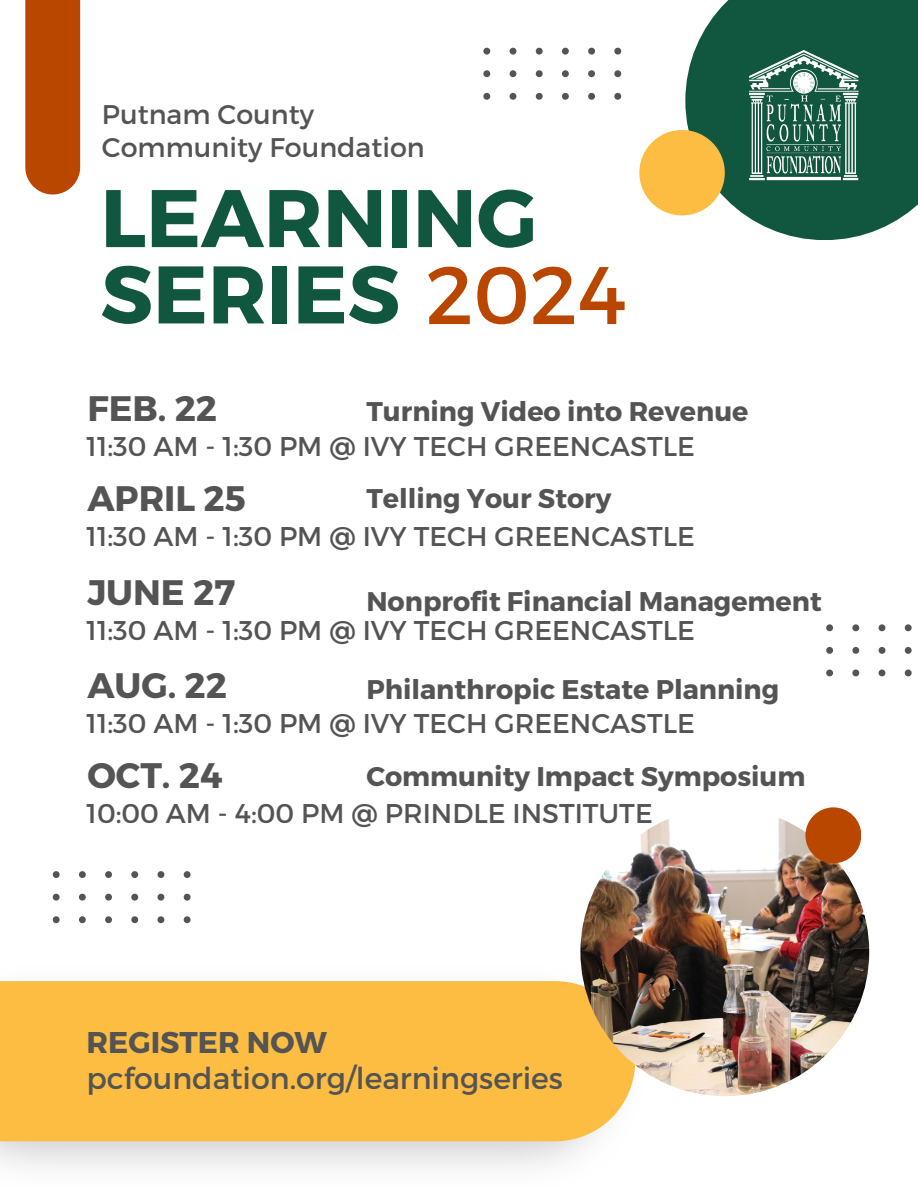
<style>
.page{position:relative;width:918px;height:1188px;background:#fff}
.page>*{position:absolute;margin:0;border:0;box-sizing:border-box;transform-origin:0 0}
.t1{font:700 81.45px "Montserrat";color:#115740}
.t2{font:700 35.4px "Montserrat";color:#545454}
.t3{font:30px "Montserrat";color:#545454}
.t4{font:700 30px "Montserrat";color:#545454}
.t5{font:27.15px "Montserrat";color:#545454}
.t6{font:700 27px "Montserrat";color:#545454}
.t7{font:27px "Montserrat";color:#545454}
.s1{font-weight:400;color:#b94700}
</style>
<div class="page">
<div style="left:0;top:981px;width:635px;height:160px;background:#fcbd42"></div>
<img style="left:580px;top:807px;width:289px;height:289px;border-radius:50%">
<div style="left:805px;top:807px;width:56px;height:56px;background:#b94700;border-radius:50%"></div>
<svg style="left:685px;top:0;width:233px;height:240px;background:#336f5b"></svg>
<svg style="left:614px;top:93px;width:7px;height:7px"></svg>
<svg style="left:588px;top:93px;width:7px;height:7px"></svg>
<svg style="left:562px;top:93px;width:7px;height:7px"></svg>
<svg style="left:536px;top:93px;width:7px;height:7px"></svg>
<svg style="left:510px;top:93px;width:6px;height:7px"></svg>
<svg style="left:483px;top:93px;width:7px;height:7px"></svg>
<svg style="left:614px;top:70px;width:7px;height:7px"></svg>
<svg style="left:588px;top:70px;width:7px;height:7px"></svg>
<svg style="left:562px;top:70px;width:7px;height:7px"></svg>
<svg style="left:536px;top:70px;width:7px;height:7px"></svg>
<svg style="left:510px;top:70px;width:6px;height:7px"></svg>
<svg style="left:483px;top:70px;width:7px;height:7px"></svg>
<svg style="left:614px;top:48px;width:7px;height:7px"></svg>
<svg style="left:588px;top:48px;width:7px;height:7px"></svg>
<svg style="left:562px;top:48px;width:7px;height:7px"></svg>
<svg style="left:536px;top:48px;width:7px;height:7px"></svg>
<svg style="left:510px;top:48px;width:6px;height:7px"></svg>
<svg style="left:483px;top:48px;width:7px;height:7px"></svg>
<svg style="left:905px;top:670px;width:7px;height:6px"></svg>
<svg style="left:879px;top:670px;width:6px;height:6px"></svg>
<svg style="left:852px;top:670px;width:7px;height:6px"></svg>
<svg style="left:826px;top:670px;width:7px;height:6px"></svg>
<svg style="left:905px;top:647px;width:7px;height:7px"></svg>
<svg style="left:879px;top:647px;width:6px;height:7px"></svg>
<svg style="left:852px;top:647px;width:7px;height:7px"></svg>
<svg style="left:826px;top:647px;width:7px;height:7px"></svg>
<svg style="left:905px;top:625px;width:7px;height:6px"></svg>
<svg style="left:879px;top:625px;width:6px;height:6px"></svg>
<svg style="left:852px;top:625px;width:7px;height:6px"></svg>
<svg style="left:826px;top:625px;width:7px;height:6px"></svg>
<div style="left:25px;top:0;width:55px;height:194px;background:#b94700"></div>
<svg style="left:184px;top:916px;width:7px;height:7px"></svg>
<svg style="left:158px;top:916px;width:6px;height:7px"></svg>
<svg style="left:131px;top:916px;width:7px;height:7px"></svg>
<svg style="left:105px;top:916px;width:7px;height:7px"></svg>
<svg style="left:79px;top:916px;width:7px;height:7px"></svg>
<svg style="left:53px;top:916px;width:7px;height:7px"></svg>
<svg style="left:184px;top:894px;width:7px;height:7px"></svg>
<svg style="left:158px;top:894px;width:6px;height:7px"></svg>
<svg style="left:131px;top:894px;width:7px;height:7px"></svg>
<svg style="left:105px;top:894px;width:7px;height:7px"></svg>
<svg style="left:79px;top:894px;width:7px;height:7px"></svg>
<svg style="left:53px;top:894px;width:7px;height:7px"></svg>
<svg style="left:184px;top:871px;width:7px;height:7px"></svg>
<svg style="left:158px;top:871px;width:6px;height:7px"></svg>
<svg style="left:131px;top:871px;width:7px;height:7px"></svg>
<svg style="left:105px;top:871px;width:7px;height:7px"></svg>
<svg style="left:79px;top:871px;width:7px;height:7px"></svg>
<svg style="left:53px;top:871px;width:7px;height:7px"></svg>
<img style="left:740px;top:50px;width:128px;height:140px">
<div style="left:639px;top:130px;width:86px;height:85px;background:#fcbd42;border-radius:50%"></div>
<h3 class="t7" style="left:102px;top:97px;width:214px">Putnam County</h3>
<h6 class="t7" style="left:102px;top:130px;width:324px">Community Foundation</h6>
<h3 class="t1" style="left:100px;top:165px;width:438px">LEARNING</h3>
<p class="t1" style="left:100px;top:241px;width:528px">SERIES <span class="s1">2024</span></p>
<p class="t2" style="left:87px;top:386px;width:131px">FEB. 22</p>
<p class="t5" style="left:87px;top:428px;width:610px">11:30 AM - 1:30 PM @ IVY TECH GREENCASTLE</p>
<p class="t2" style="left:87px;top:476px;width:160px">APRIL 25</p>
<p class="t5" style="left:87px;top:519px;width:610px">11:30 AM - 1:30 PM @ IVY TECH GREENCASTLE</p>
<h1 class="t2" style="left:87px;top:569px;width:150px">JUNE 27</h1>
<h1 class="t5" style="left:87px;top:612px;width:610px">11:30 AM - 1:30 PM @ IVY TECH GREENCASTLE</h1>
<h2 class="t2" style="left:87px;top:663px;width:141px">AUG. 22</h2>
<h3 class="t5" style="left:87px;top:706px;width:610px">11:30 AM - 1:30 PM @ IVY TECH GREENCASTLE</h3>
<h6 class="t2" style="left:87px;top:753px;width:137px">OCT. 24</h6>
<h5 class="t5" style="left:87px;top:795px;width:568px">10:00 AM - 4:00 PM @ PRINDLE INSTITUTE</h5>
<h3 class="t6" style="left:366px;top:394px;width:384px">Turning Video into Revenue</h3>
<h6 class="t6" style="left:366px;top:481px;width:247px">Telling Your Story</h6>
<h5 class="t6" style="left:366px;top:583px;width:457px">Nonprofit Financial Management</h5>
<h3 class="t6" style="left:366px;top:671px;width:414px">Philanthropic Estate Planning</h3>
<h6 class="t6" style="left:366px;top:759px;width:441px">Community Impact Symposium</h6>
<p class="t4" style="left:87px;top:1023px;width:242px">REGISTER NOW</p>
<h6 class="t3" style="left:87px;top:1059px;width:478px">pcfoundation.org/learningseries</h6>
</div>
